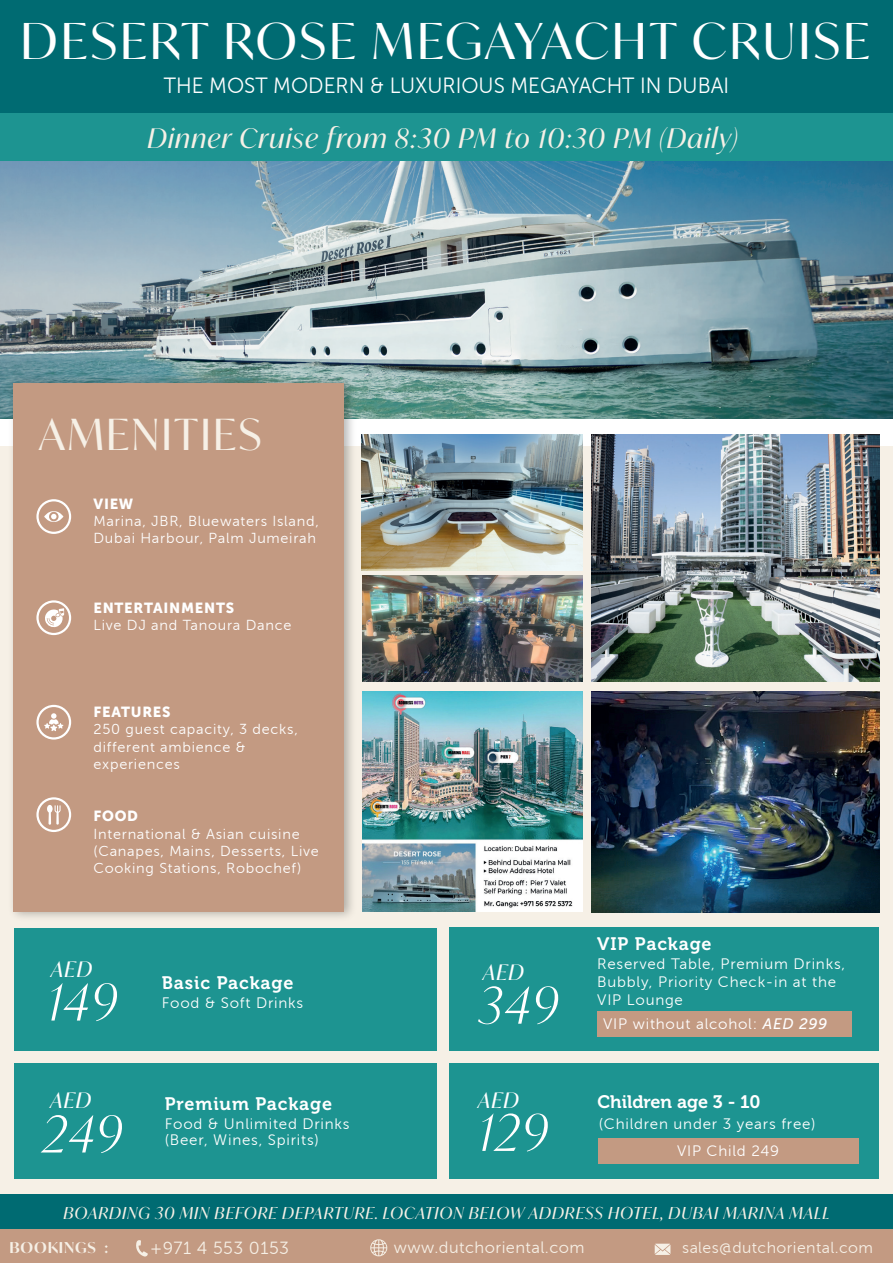
<style>
.page{position:relative;width:893px;height:1263px;background:#fff}
.page>*{position:absolute;margin:0;border:0;box-sizing:border-box;transform-origin:0 0}
.t1{font:italic 300 50.55px "Ivy Mode";letter-spacing:.05em;color:#fff}
.t2{font:49.5px "Ivy Mode";letter-spacing:.06em;color:#fff}
.t3{font:42.9px "Ivy Mode";letter-spacing:.05em;color:#f6f0e6}
.t4{font:italic 27px "Ivy Mode";letter-spacing:.05em;color:#f6f0e6}
.t5{font:21.9px "Museo Sans 300";color:#fff;scale:.95 1}
.t6{font:italic 21.3px "Ivy Mode";letter-spacing:.05em;color:#fff}
.t7{font:18px "Museo 700";letter-spacing:.05em;color:#fff}
.t8{font:18px "Museo 700";color:#fff}
.t9{font:17.55px "Museo Sans 300";letter-spacing:.025em;color:#f6f0e6}
.t10{font:italic 16.5px "Ivy Mode";letter-spacing:.06em;color:#f6f0e6}
.t11{font:16.5px "Museo Sans 300";letter-spacing:.025em;color:#f6f0e6}
.t12{font:15.9px "Museo Sans 300";letter-spacing:.025em;color:#f6f0e6}
.t13{font:15.15px/18.1px "Museo Sans 300";letter-spacing:.05em;color:#fff}
.t14{font:600 15px "Ivy Mode";letter-spacing:.06em;color:#f6f0e6}
.t15{font:14.4px/17.4px "Museo Sans 300";letter-spacing:.05em;color:#fff}
.t16{font:14.4px "Museo Sans 900";letter-spacing:.05em;color:#fff}
.s1{font-family:"Museo Sans 500";font-style:italic}
</style>
<div class="page">
<div style="left:0;top:447px;width:893px;height:747px;background:#f6f0e6"></div>
<div style="left:0;top:1194px;width:893px;height:35px;background:#006b72"></div>
<div style="left:0;top:1229px;width:893px;height:34px;background:#c39a82"></div>
<img style="left:0;top:161px;width:893px;height:257px">
<div style="left:0;top:0;width:893px;height:154px;background:#006b72"></div>
<div style="left:0;top:113px;width:893px;height:48px;background:#1d9491"></div>
<img style="left:4px;top:371px;width:357px;height:547px">
<div style="left:13px;top:384px;width:331px;height:528px;background:#c39a82"></div>
<svg style="left:36px;top:499px;width:35px;height:35px"></svg>
<svg style="left:36px;top:705px;width:35px;height:34px"></svg>
<svg style="left:36px;top:600px;width:35px;height:35px"></svg>
<svg style="left:36px;top:797px;width:35px;height:35px"></svg>
<div style="left:14px;top:1063px;width:423px;height:115px;background:#1d9491"></div>
<div style="left:14px;top:929px;width:423px;height:122px;background:#1d9491"></div>
<div style="left:450px;top:928px;width:429px;height:123px;background:#1d9491"></div>
<div style="left:450px;top:1063px;width:429px;height:115px;background:#1d9491"></div>
<div style="left:597px;top:1011px;width:255px;height:25px;background:#c39a82"></div>
<div style="left:598px;top:1138px;width:261px;height:25px;background:#c39a82"></div>
<img style="left:591px;top:692px;width:288px;height:220px">
<img style="left:363px;top:692px;width:220px;height:220px">
<img style="left:362px;top:435px;width:220px;height:135px">
<img style="left:362px;top:575px;width:220px;height:106px">
<img style="left:591px;top:435px;width:288px;height:246px">
<svg style="left:655px;top:1244px;width:15px;height:11px"></svg>
<svg style="left:370px;top:1239px;width:17px;height:17px"></svg>
<svg style="left:136px;top:1240px;width:12px;height:17px"></svg>
<h2 class="t2" style="left:20px;top:7px;width:851px">DESERT ROSE MEGAYACHT CRUISE</h2>
<h3 class="t5" style="left:164px;top:74px;width:597px">THE MOST MODERN &amp; LUXURIOUS MEGAYACHT IN DUBAI</h3>
<h3 class="t4" style="left:147px;top:120px;width:591px">Dinner Cruise from 8:30 PM to 10:30 PM (Daily)</h3>
<h3 class="t3" style="left:39px;top:405px;width:224px">AMENITIES</h3>
<p class="t16" style="left:94px;top:495px;width:41px">VIEW</p>
<p class="t15" style="left:94px;top:512px;width:227px">Marina, JBR, Bluewaters Island,<br>Dubai Harbour, Palm Jumeirah</p>
<p class="t16" style="left:94px;top:599px;width:142px">ENTERTAINMENTS</p>
<p class="t15" style="left:94px;top:617px;width:199px">Live DJ and Tanoura Dance</p>
<p class="t16" style="left:94px;top:704px;width:79px">FEATURES</p>
<p class="t15" style="left:94px;top:721px;width:206px">250 guest capacity, 3 decks, different ambience &amp; experiences</p>
<p class="t16" style="left:94px;top:808px;width:46px">FOOD</p>
<p class="t15" style="left:94px;top:825px;width:227px">International &amp; Asian cuisine (Canapes, Mains, Desserts, Live<br>Cooking Stations, Robochef)</p>
<h3 class="t6" style="left:51px;top:955px;width:42px">AED</h3>
<h1 class="t1" style="left:48px;top:968px;width:71px">149</h1>
<p class="t7" style="left:162px;top:973px;width:133px">Basic Package</p>
<p class="t13" style="left:162px;top:993px;width:143px">Food &amp; Soft Drinks</p>
<h3 class="t6" style="left:483px;top:958px;width:42px">AED</h3>
<h1 class="t1" style="left:478px;top:971px;width:81px">349</h1>
<p class="t7" style="left:597px;top:934px;width:116px">VIP Package</p>
<p class="t13" style="left:597px;top:954px;width:249px">Reserved Table, Premium Drinks,<br>Bubbly, Priority Check-in at the<br>VIP Lounge</p>
<p class="t13" style="left:603px;top:1014px;width:226px">VIP without alcohol: <span class="s1">AED 299</span></p>
<h3 class="t6" style="left:50px;top:1086px;width:42px">AED</h3>
<h1 class="t1" style="left:42px;top:1100px;width:81px">249</h1>
<p class="t7" style="left:165px;top:1094px;width:169px">Premium Package</p>
<p class="t13" style="left:165px;top:1115px;width:186px;line-height:16.8px">Food &amp; Unlimited Drinks (Beer, Wines, Spirits)</p>
<h3 class="t6" style="left:478px;top:1085px;width:42px">AED</h3>
<h1 class="t1" style="left:478px;top:1098px;width:71px">129</h1>
<p class="t8" style="left:597px;top:1091px;width:165px">Children age 3 - 10</p>
<p class="t13" style="left:599px;top:1114px;width:218px">(Children under 3 years free)</p>
<p class="t13" style="left:677px;top:1142px;width:104px">VIP Child 249</p>
<p class="t10" style="left:63px;top:1201px;width:768px">BOARDING 30 MIN BEFORE DEPARTURE. LOCATION BELOW ADDRESS HOTEL, DUBAI MARINA MALL</p>
<p class="t14" style="left:9px;top:1237px;width:100px">BOOKINGS :</p>
<p class="t9" style="left:150px;top:1239px;width:140px">+971 4 553 0153</p>
<p class="t11" style="left:394px;top:1238px;width:192px">www.dutchoriental.com</p>
<p class="t12" style="left:682px;top:1239px;width:192px">sales@dutchoriental.com</p>
</div>
